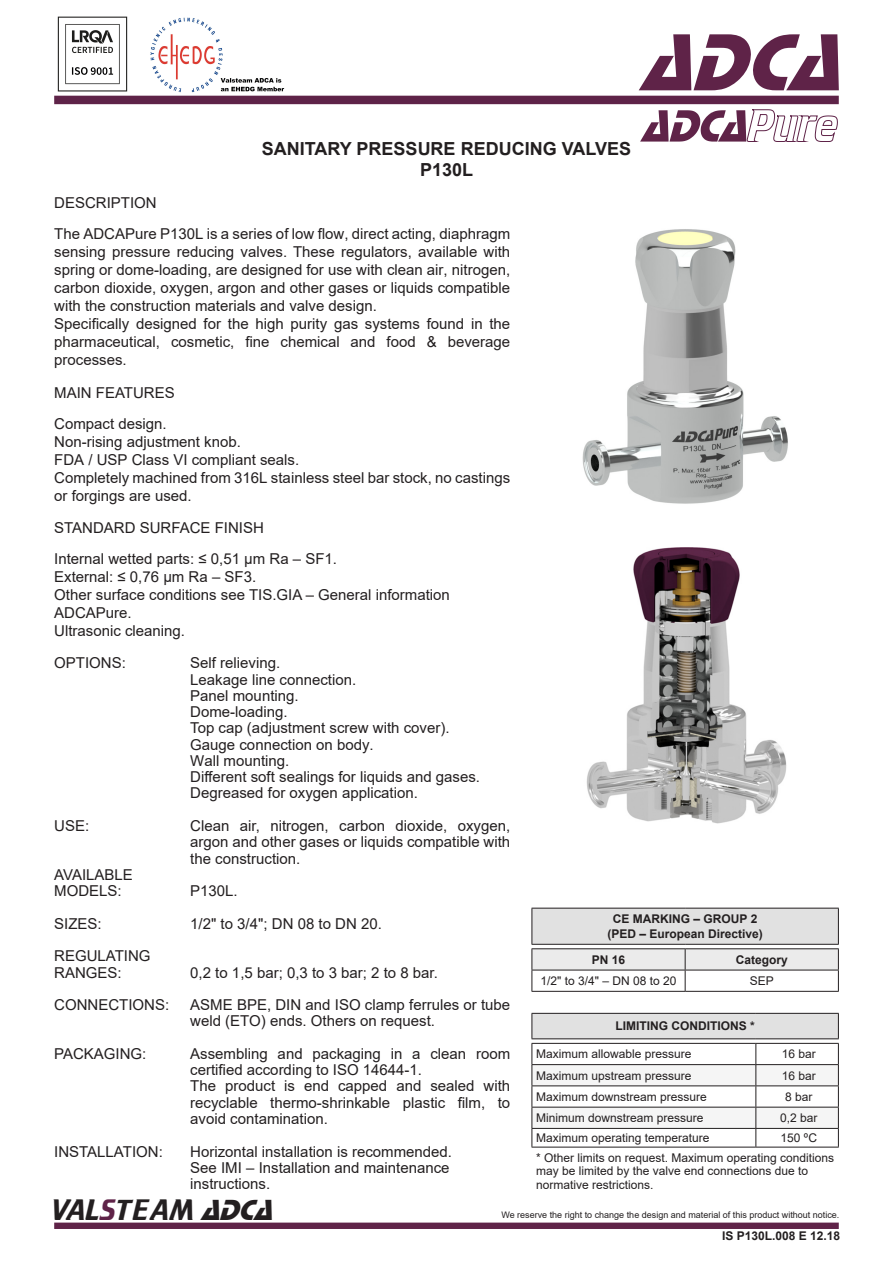
<style>
.page{position:relative;width:893px;height:1263px;background:#fff}
.page>*{position:absolute;margin:0;border:0;box-sizing:border-box;transform-origin:0 0}
.t1{font:italic 84px "Stop D";color:#5f2348}
.t2{font:30px "Trekker";color:#231f20}
.t3{font:700 18px "Arial";color:#231f20}
.t4{font:15px/18px "Arial";color:#231f20;text-align:justify}
.Estilo_de_parágrafo_1{font:12px/13.5px "Arial";color:#231f20}
.t5{font:700 12px "Arial";color:#231f20}
.t6{font:9px "Arial";color:#231f20}
.s1{color:#5f2348}
.s2{font-family:"Stop D";font-style:italic}
</style>
<div class="page">
<div style="left:54px;top:96px;width:785px;height:8px;background:#5e2348"></div>
<div style="left:54px;top:1222px;width:785px;height:7px;background:#5f2348;border:2px solid #5f2348"></div>
<img style="left:57px;top:16px;width:71px;height:76px">
<svg style="left:640px;top:110px;width:198px;height:32px"></svg>
<img style="left:150px;top:17px;width:135px;height:75px">
<img style="left:582px;top:229px;width:206px;height:275px">
<img style="left:586px;top:547px;width:201px;height:277px">
<div style="left:532px;top:908px;width:306px;height:36px;background:#e1e1e1"></div>
<hr style="left:531px;top:908px;width:154px;height:1px;background:#231f20">
<hr style="left:531px;top:908px;width:1px;height:36px;background:#231f20">
<hr style="left:685px;top:908px;width:154px;height:1px;background:#231f20">
<hr style="left:838px;top:908px;width:1px;height:36px;background:#231f20">
<hr style="left:531px;top:944px;width:154px;height:1px;background:#231f20">
<hr style="left:685px;top:944px;width:154px;height:1px;background:#231f20">
<hr style="left:531px;top:948px;width:154px;height:1px;background:#231f20">
<hr style="left:685px;top:948px;width:154px;height:1px;background:#231f20">
<svg style="left:531px;top:949px;width:308px;height:42px"></svg>
<hr style="left:531px;top:991px;width:154px;height:1px;background:#231f20">
<hr style="left:685px;top:991px;width:154px;height:1px;background:#231f20">
<div style="left:532px;top:1013px;width:306px;height:26px;background:#e1e1e1"></div>
<svg style="left:531px;top:1044px;width:308px;height:103px"></svg>
<hr style="left:531px;top:1147px;width:225px;height:1px;background:#231f20">
<hr style="left:756px;top:1147px;width:83px;height:1px;background:#231f20">
<hr style="left:531px;top:1013px;width:225px;height:1px;background:#231f20">
<svg style="left:531px;top:1014px;width:1px;height:24px"></svg>
<hr style="left:756px;top:1013px;width:83px;height:1px;background:#231f20">
<svg style="left:838px;top:1014px;width:1px;height:24px"></svg>
<hr style="left:531px;top:1038px;width:225px;height:1px;background:#231f20">
<hr style="left:756px;top:1038px;width:83px;height:1px;background:#231f20">
<hr style="left:531px;top:1043px;width:225px;height:1px;background:#231f20">
<hr style="left:756px;top:1043px;width:83px;height:1px;background:#231f20">
<h1 class="t1" style="left:640px;top:14px;width:227px">ADCA</h1>
<p class="t4" style="left:54px;top:194px;width:104px">DESCRIPTION</p>
<p class="t3" style="left:262px;top:135px;width:371px">SANITARY PRESSURE REDUCING VALVES</p>
<p class="t3" style="left:420px;top:157px;width:55px">P130L</p>
<p class="t4" style="left:54px;top:225px;width:458px">The ADCAPure P130L is a series of low flow, direct acting, diaphragm sensing pressure reducing valves. These regulators, available with spring or dome-loading, are designed for use with clean air, nitrogen, carbon dioxide, oxygen, argon and other gases or liquids compatible with the construction materials and valve design.</p>
<p class="t4" style="left:54px;top:315px;width:458px">Specifically designed for the high purity gas systems found in the pharmaceutical, cosmetic, fine chemical and food &amp; beverage processes.</p>
<p class="t4" style="left:54px;top:383px;width:122px">MAIN FEATURES</p>
<p class="t4" style="left:54px;top:414px;width:114px">Compact design.</p>
<p class="t4" style="left:54px;top:432px;width:188px">Non-rising adjustment knob.</p>
<p class="t4" style="left:54px;top:450px;width:247px">FDA / USP Class VI compliant seals.</p>
<p class="t4" style="left:54px;top:468px;width:458px">Completely machined from 316L stainless steel bar stock, no castings or forgings are used.</p>
<p class="t4" style="left:54px;top:518px;width:211px">STANDARD SURFACE FINISH</p>
<p class="t4" style="left:54px;top:550px;width:284px">Internal wetted parts: ≤ 0,51 µm Ra – SF1.</p>
<p class="t4" style="left:54px;top:568px;width:203px">External: ≤ 0,76 µm Ra – SF3.</p>
<p class="t4" style="left:54px;top:586px;width:397px">Other surface conditions see TIS.GIA – General information</p>
<p class="t4" style="left:54px;top:604px;width:79px">ADCAPure.</p>
<p class="t4" style="left:54px;top:622px;width:132px">Ultrasonic cleaning.</p>
<p class="t4" style="left:54px;top:654px;width:73px">OPTIONS:</p>
<p class="t4" style="left:54px;top:817px;width:37px">USE:</p>
<p class="t4" style="left:54px;top:865px;width:80px">AVAILABLE</p>
<p class="t4" style="left:54px;top:882px;width:69px">MODELS:</p>
<p class="t4" style="left:54px;top:914px;width:49px">SIZES:</p>
<p class="t4" style="left:54px;top:947px;width:98px">REGULATING</p>
<p class="t4" style="left:54px;top:963px;width:69px">RANGES:</p>
<p class="t4" style="left:54px;top:996px;width:117px">CONNECTIONS:</p>
<p class="t4" style="left:54px;top:1044px;width:94px">PACKAGING:</p>
<p class="t4" style="left:54px;top:1142px;width:110px">INSTALLATION:</p>
<p class="t4" style="left:190px;top:654px;width:92px">Self relieving.</p>
<p class="t4" style="left:190px;top:670px;width:167px">Leakage line connection.</p>
<p class="t4" style="left:190px;top:686px;width:110px">Panel mounting.</p>
<p class="t4" style="left:190px;top:703px;width:99px">Dome-loading.</p>
<p class="t4" style="left:190px;top:719px;width:261px">Top cap (adjustment screw with cover).</p>
<p class="t4" style="left:190px;top:735px;width:185px">Gauge connection on body.</p>
<p class="t4" style="left:190px;top:751px;width:101px">Wall mounting.</p>
<p class="t4" style="left:190px;top:768px;width:291px">Different soft sealings for liquids and gases.</p>
<p class="t4" style="left:190px;top:784px;width:229px">Degreased for oxygen application.</p>
<p class="t4" style="left:190px;top:817px;width:321px;line-height:16.4px">Clean air, nitrogen, carbon dioxide, oxygen, argon and other gases or liquids compatible with the construction.</p>
<p class="t4" style="left:190px;top:882px;width:49px">P130L.</p>
<p class="t4" style="left:190px;top:914px;width:193px">1/2" to 3/4"; DN 08 to DN 20.</p>
<p class="t4" style="left:190px;top:963px;width:249px">0,2 to 1,5 bar; 0,3 to 3 bar; 2 to 8 bar.</p>
<p class="t4" style="left:190px;top:996px;width:321px;line-height:16.4px">ASME BPE, DIN and ISO clamp ferrules or tube weld (ETO) ends. Others on request.</p>
<p class="t4" style="left:190px;top:1045px;width:321px;line-height:16.2px">Assembling and packaging in a clean room certified according to ISO 14644-1.</p>
<p class="t4" style="left:190px;top:1078px;width:321px;line-height:16.2px">The product is end capped and sealed with recyclable thermo-shrinkable plastic film, to avoid contamination.</p>
<p class="t4" style="left:190px;top:1142px;width:263px">Horizontal installation is recommended.</p>
<p class="t4" style="left:190px;top:1158px;width:261px">See IMI – Installation and maintenance</p>
<p class="t4" style="left:190px;top:1175px;width:82px">instructions.</p>
<p class="t5" style="left:613px;top:911px;width:146px">CE MARKING – GROUP 2</p>
<p class="t5" style="left:607px;top:925px;width:157px">(PED – European Directive)</p>
<p class="t5" style="left:592px;top:951px;width:35px">PN 16</p>
<p class="t5" style="left:736px;top:951px;width:54px">Category</p>
<p class="Estilo_de_parágrafo_1" style="left:541px;top:974px;width:137px">1/2" to 3/4" – DN 08 to 20</p>
<p class="Estilo_de_parágrafo_1" style="left:750px;top:974px;width:26px">SEP</p>
<p class="t5" style="left:615px;top:1018px;width:141px">LIMITING CONDITIONS *</p>
<p class="Estilo_de_parágrafo_1" style="left:536px;top:1047px;width:157px">Maximum allowable pressure</p>
<p class="Estilo_de_parágrafo_1" style="left:782px;top:1047px;width:36px">16 bar</p>
<p class="Estilo_de_parágrafo_1" style="left:536px;top:1068px;width:157px">Maximum upstream pressure</p>
<p class="Estilo_de_parágrafo_1" style="left:782px;top:1068px;width:36px">16 bar</p>
<p class="Estilo_de_parágrafo_1" style="left:536px;top:1090px;width:172px">Maximum downstream pressure</p>
<p class="Estilo_de_parágrafo_1" style="left:785px;top:1090px;width:29px">8 bar</p>
<p class="Estilo_de_parágrafo_1" style="left:536px;top:1111px;width:169px">Minimum downstream pressure</p>
<p class="Estilo_de_parágrafo_1" style="left:780px;top:1111px;width:39px">0,2 bar</p>
<p class="Estilo_de_parágrafo_1" style="left:536px;top:1131px;width:175px">Maximum operating temperature</p>
<p class="Estilo_de_parágrafo_1" style="left:781px;top:1131px;width:38px">150 ºC</p>
<p class="Estilo_de_parágrafo_1" style="left:536px;top:1150px;width:300px">* Other limits on request. Maximum operating conditions may be limited by the valve end connections due to normative restrictions.</p>
<p class="t2" style="left:51px;top:1193px;width:232px">VAL<span class="s1">S</span>TEAM <span class="s2">ADCA</span></p>
<p class="t6" style="left:501px;top:1209px;width:340px">We reserve the right to change the design and material of this product without notice.</p>
<p class="t5" style="left:722px;top:1227px;width:120px">IS P130L.008 E 12.18</p>
</div>
